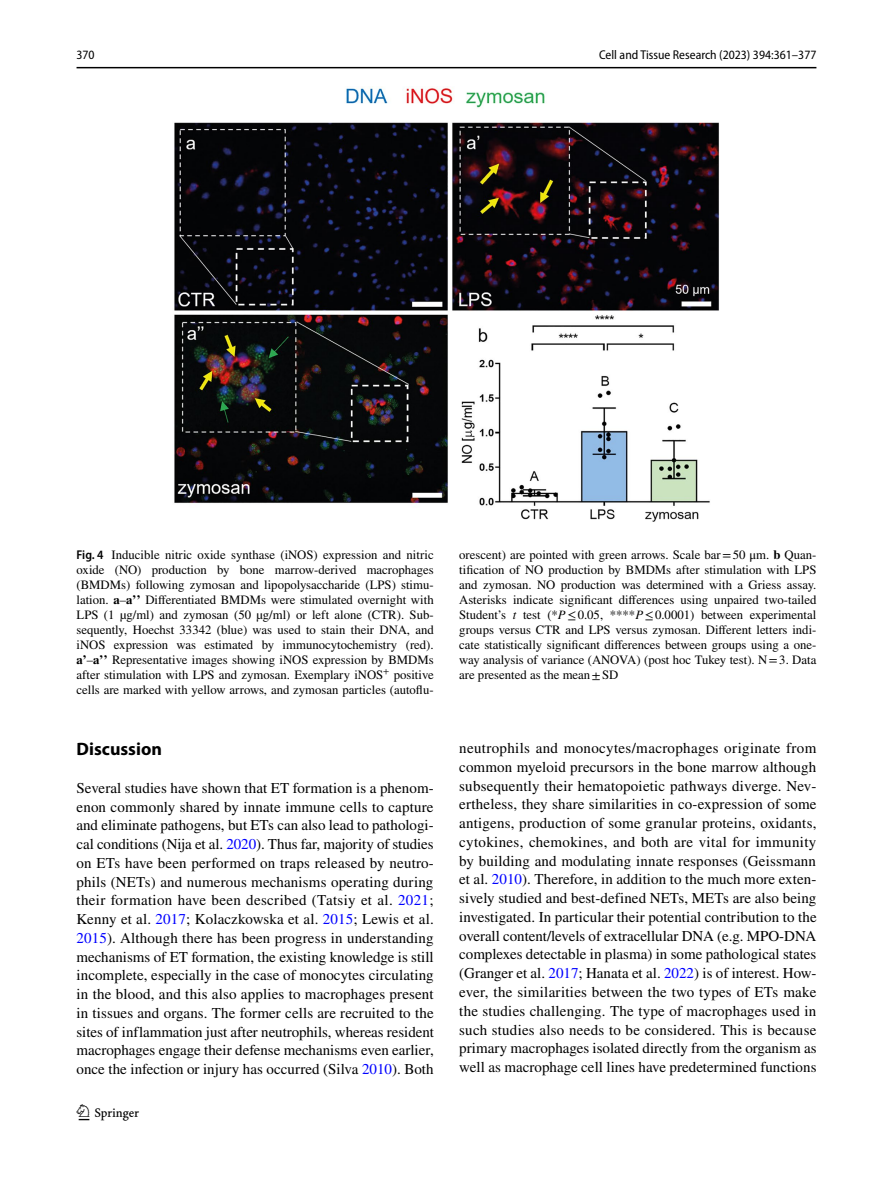
<style>
.page{position:relative;width:893px;height:1187px;background:#fff}
.page>*{position:absolute;margin:0;border:0;box-sizing:border-box;transform-origin:0 0}
.t1{font:22.5px "Springnew Regular 2";color:#000}
.t2{font:700 18px "Myriad Pro";color:#000}
.t3{font:15px/18.8px "STIX";letter-spacing:.005em;color:#000;text-align:justify}
.t4{font:12.75px/15px "STIX";color:#000;text-align:justify}
.t5{font:semi-condensed 12.75px "Myriad Pro";color:#000}
.s1{font-family:"Myriad Pro";font-weight:600;font-stretch:semi-condensed}
.s2{font-weight:700}
.s3{font-style:italic}
.s4{color:#00f}
</style>
<div class="page">
<hr style="left:77px;top:67px;width:739px;height:1px;background:#000">
<img style="left:174px;top:87px;width:546px;height:435px">
<p class="t5" style="left:77px;top:48px;width:20px">370</p>
<p class="t5" style="left:599px;top:48px;width:219px">Cell and Tissue Research (2023) 394:361–377</p>
<p class="t4" style="left:77px;top:547px;width:359px"><span class="s1">Fig. 4</span> Inducible nitric oxide synthase (iNOS) expression and nitric oxide (NO) production by bone marrow-derived macrophages (BMDMs) following zymosan and lipopolysaccharide (LPS) stimu&shy;lation. <span class="s2">a</span>–<span class="s2">a’’</span> Differentiated BMDMs were stimulated overnight with LPS (1 µg/ml) and zymosan (50 µg/ml) or left alone (CTR). Sub&shy;sequently, Hoechst 33342 (blue) was used to stain their DNA, and iNOS expression was estimated by immunocytochemistry (red). <span class="s2">a’</span>–<span class="s2">a’’</span> Representative images showing iNOS expression by BMDMs after stimulation with LPS and zymosan. Exemplary iNOS<sup>+</sup> positive cells are marked with yellow arrows, and zymosan particles (autoflu-</p>
<p class="t4" style="left:459px;top:547px;width:359px">orescent) are pointed with green arrows. Scale bar=50 μm. <span class="s2">b</span> Quan&shy;tification of NO production by BMDMs after stimulation with LPS and zymosan. NO production was determined with a Griess assay.<br>Asterisks indicate significant differences using unpaired two-tailed Student’s <span class="s3">t</span> test (*<span class="s3">P</span>≤0.05, ****<span class="s3">P</span>≤0.0001) between experimental groups versus CTR and LPS versus zymosan. Different letters indi&shy;cate statistically significant differences between groups using a one&shy;way analysis of variance (ANOVA) (post hoc Tukey test). N=3. Data are presented as the mean±SD</p>
<p class="t2" style="left:77px;top:737px;width:87px">Discussion</p>
<p class="t3" style="left:77px;top:779px;width:359px">Several studies have shown that ET formation is a phenom&shy;enon commonly shared by innate immune cells to capture and eliminate pathogens, but ETs can also lead to pathologi&shy;cal conditions (Nija et al. <span class="s4">2020</span>). Thus far, majority of studies on ETs have been performed on traps released by neutro&shy;phils (NETs) and numerous mechanisms operating during their formation have been described (Tatsiy et al. <span class="s4">2021</span>; Kenny et al. <span class="s4">2017</span>; Kolaczkowska et al. <span class="s4">2015</span>; Lewis et al.<br><span class="s4">2015</span>). Although there has been progress in understanding mechanisms of ET formation, the existing knowledge is still incomplete, especially in the case of monocytes circulating in the blood, and this also applies to macrophages present in tissues and organs. The former cells are recruited to the sites of inflammation just after neutrophils, whereas resident macrophages engage their defense mechanisms even earlier, once the infection or injury has occurred (Silva <span class="s4">2010</span>). Both</p>
<h1 class="t1" style="left:79px;top:1104px;width:62px">1 3</h1>
<p class="t3" style="left:459px;top:739px;width:359px">neutrophils and monocytes/macrophages originate from common myeloid precursors in the bone marrow although subsequently their hematopoietic pathways diverge. Nev&shy;ertheless, they share similarities in co-expression of some antigens, production of some granular proteins, oxidants, cytokines, chemokines, and both are vital for immunity by building and modulating innate responses (Geissmann et al. <span class="s4">2010</span>). Therefore, in addition to the much more exten&shy;sively studied and best-defined NETs, METs are also being investigated. In particular their potential contribution to the overall content/levels of extracellular DNA (e.g. MPO-DNA complexes detectable in plasma) in some pathological states (Granger et al. <span class="s4">2017</span>; Hanata et al. <span class="s4">2022</span>) is of interest. How&shy;ever, the similarities between the two types of ETs make the studies challenging. The type of macrophages used in such studies also needs to be considered. This is because primary macrophages isolated directly from the organism as well as macrophage cell lines have predetermined functions</p>
</div>
